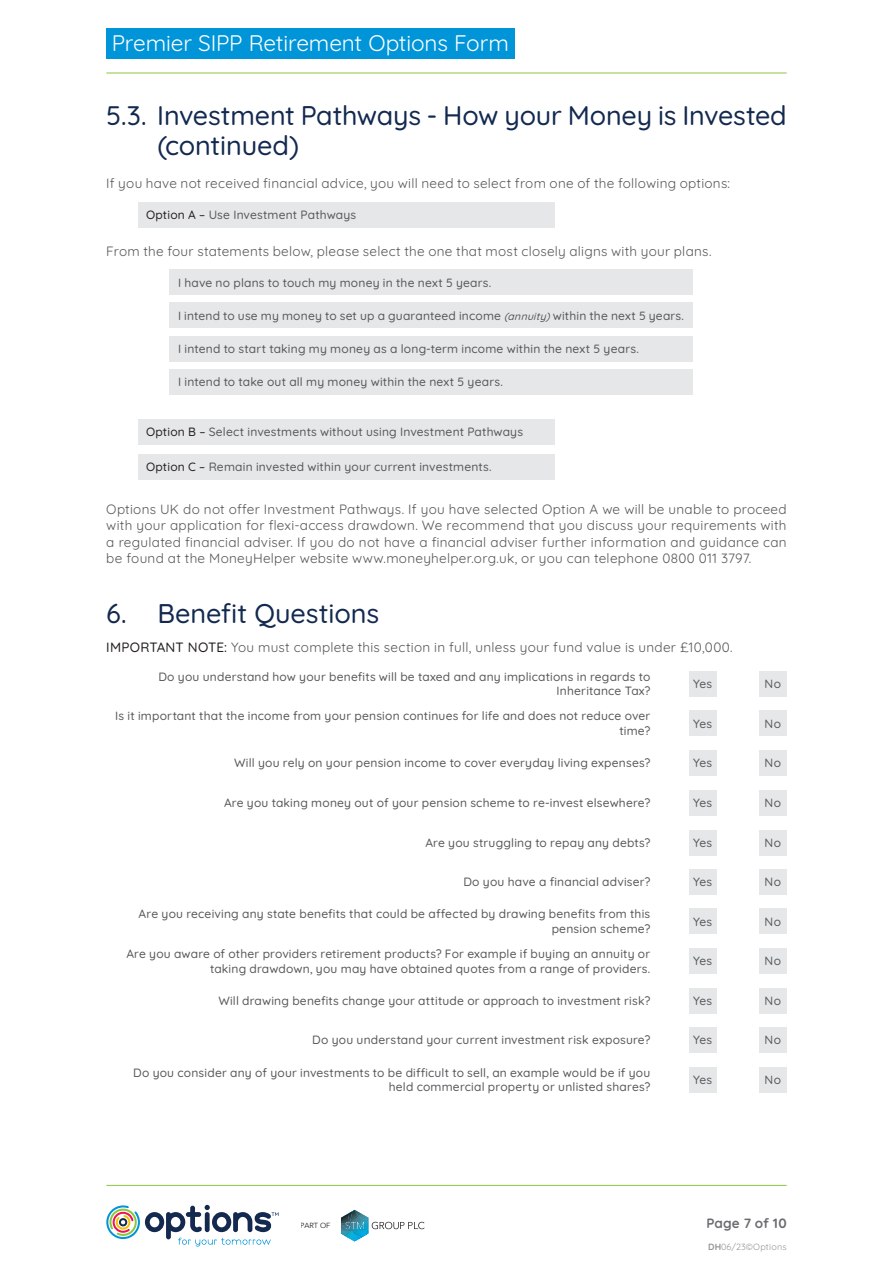
<style>
.page{position:relative;width:893px;height:1263px;background:#fff}
.page>*{position:absolute;margin:0;border:0;box-sizing:border-box;transform-origin:0 0}
.Options_-_Header{font:500 27px/30px "Quicksand";letter-spacing:-.005em;color:#13294f}
.t1{font:22.5px "Quicksand";letter-spacing:-.005em;color:#fff}
.Options_-_Main_Text{font:13.5px/16.5px "Quicksand";letter-spacing:.02em;color:#57585a;text-align:justify}
.t2{font:700 13.5px "Quicksand";letter-spacing:.015em;color:#6c6d70}
.Options_-_Main_Text-2{font:500 12px/14.4px "Quicksand";letter-spacing:.015em;color:#57585a;text-align:right}
.t3{font:9px "Quicksand";letter-spacing:.025em;color:#939598}
.t4{font:7.35px "Avenir";letter-spacing:-.01em;color:#231f20}
.s1{color:#231f20}
.s2{font-style:italic;font-size:10.5px}
.s3{font-weight:500;color:#231f20}
.s4{font-weight:700}
</style>
<div class="page">
<hr style="left:106px;top:73px;width:681px;height:1px;background:#8bc63e">
<hr style="left:106px;top:1185px;width:681px;height:1px;background:#8bc63e">
<svg style="left:106px;top:1205px;width:172px;height:41px"></svg>
<svg style="left:341px;top:1210px;width:84px;height:31px"></svg>
<div style="left:106px;top:28px;width:408px;height:30px;background:#0095d9"></div>
<div style="left:138px;top:202px;width:416px;height:25px;background:#e6e7e9"></div>
<div style="left:138px;top:419px;width:416px;height:25px;background:#e6e7e9"></div>
<div style="left:138px;top:454px;width:416px;height:25px;background:#e6e7e9"></div>
<div style="left:170px;top:270px;width:523px;height:25px;background:#e6e7e9"></div>
<div style="left:170px;top:303px;width:523px;height:25px;background:#e6e7e9"></div>
<div style="left:170px;top:336px;width:523px;height:25px;background:#e6e7e9"></div>
<div style="left:170px;top:369px;width:523px;height:25px;background:#e6e7e9"></div>
<div style="left:689px;top:671px;width:27px;height:25px;background:#e6e7e9"></div>
<div style="left:689px;top:710px;width:27px;height:26px;background:#e6e7e9"></div>
<div style="left:689px;top:790px;width:27px;height:25px;background:#e6e7e9"></div>
<div style="left:689px;top:948px;width:27px;height:26px;background:#e6e7e9"></div>
<div style="left:689px;top:869px;width:27px;height:25px;background:#e6e7e9"></div>
<div style="left:689px;top:1027px;width:27px;height:26px;background:#e6e7e9"></div>
<div style="left:689px;top:750px;width:27px;height:26px;background:#e6e7e9"></div>
<div style="left:689px;top:830px;width:27px;height:25px;background:#e6e7e9"></div>
<div style="left:689px;top:988px;width:27px;height:26px;background:#e6e7e9"></div>
<div style="left:689px;top:909px;width:27px;height:25px;background:#e6e7e9"></div>
<div style="left:689px;top:1067px;width:27px;height:25px;background:#e6e7e9"></div>
<div style="left:759px;top:671px;width:28px;height:25px;background:#e6e7e9"></div>
<div style="left:759px;top:710px;width:28px;height:26px;background:#e6e7e9"></div>
<div style="left:759px;top:790px;width:28px;height:25px;background:#e6e7e9"></div>
<div style="left:759px;top:948px;width:28px;height:26px;background:#e6e7e9"></div>
<div style="left:759px;top:869px;width:28px;height:25px;background:#e6e7e9"></div>
<div style="left:759px;top:1027px;width:28px;height:26px;background:#e6e7e9"></div>
<div style="left:759px;top:750px;width:28px;height:26px;background:#e6e7e9"></div>
<div style="left:759px;top:830px;width:28px;height:25px;background:#e6e7e9"></div>
<div style="left:759px;top:988px;width:28px;height:26px;background:#e6e7e9"></div>
<div style="left:759px;top:909px;width:28px;height:25px;background:#e6e7e9"></div>
<div style="left:759px;top:1067px;width:28px;height:25px;background:#e6e7e9"></div>
<h2 class="t1" style="left:112px;top:25px;width:399px">Premier SIPP Retirement Options Form</h2>
<p class="Options_-_Header" style="left:157px;top:98px;width:631px;text-indent:-51px">5.3. Investment Pathways - How your Money is Invested (continued)</p>
<p class="Options_-_Main_Text" style="left:106px;top:174px;width:625px">If you have not received financial advice, you will need to select from one of the following options:</p>
<p class="Options_-_Main_Text-2" style="left:146px;top:206px;width:212px"><span class="s1">Option A –</span> Use Investment Pathways</p>
<p class="Options_-_Main_Text" style="left:106px;top:242px;width:607px">From the four statements below, please select the one that most closely aligns with your plans.</p>
<p class="Options_-_Main_Text-2" style="left:178px;top:274px;width:315px">I have no plans to touch my money in the next 5 years.</p>
<p class="Options_-_Main_Text-2" style="left:178px;top:307px;width:507px">I intend to use my money to set up a guaranteed income <span class="s2">(annuity)</span>within the next 5 years.</p>
<p class="Options_-_Main_Text-2" style="left:178px;top:340px;width:462px">I intend to start taking my money as a long-term income within the next 5 years.</p>
<p class="Options_-_Main_Text-2" style="left:178px;top:373px;width:326px">I intend to take out all my money within the next 5 years.</p>
<p class="Options_-_Main_Text-2" style="left:146px;top:423px;width:378px"><span class="s1">Option B –</span> Select investments without using Investment Pathways</p>
<p class="Options_-_Main_Text-2" style="left:146px;top:458px;width:347px"><span class="s1">Option C –</span> Remain invested within your current investments.</p>
<p class="Options_-_Main_Text" style="left:106px;top:499px;width:682px">Options UK do not offer Investment Pathways. If you have selected Option A we will be unable to proceed with your application for flexi-access drawdown. We recommend that you discuss your requirements with a regulated financial adviser. If you do not have a financial adviser further information and guidance can be found at the MoneyHelper website www.moneyhelper.org.uk, or you can telephone 0800 011 3797.</p>
<p class="Options_-_Header" style="left:106px;top:595px;width:275px">6. Benefit Questions</p>
<p class="Options_-_Main_Text" style="left:106px;top:637px;width:628px"><span class="s3">IMPORTANT NOTE:</span> You must complete this section in full, unless your fund value is under £10,000.</p>
<p class="Options_-_Main_Text-2" style="left:158px;top:668px;width:493px">Do you understand how your benefits will be taxed and any implications in regards to<br>Inheritance Tax?</p>
<p class="Options_-_Main_Text-2" style="left:115px;top:708px;width:537px">Is it important that the income from your pension continues for life and does not reduce over time?</p>
<p class="Options_-_Main_Text-2" style="left:693px;top:675px;width:21px">Yes</p>
<p class="Options_-_Main_Text-2" style="left:693px;top:715px;width:21px">Yes</p>
<p class="Options_-_Main_Text-2" style="left:765px;top:675px;width:18px">No</p>
<p class="Options_-_Main_Text-2" style="left:765px;top:715px;width:18px">No</p>
<p class="Options_-_Main_Text-2" style="left:234px;top:755px;width:418px">Will you rely on your pension income to cover everyday living expenses?</p>
<p class="Options_-_Main_Text-2" style="left:693px;top:755px;width:21px">Yes</p>
<p class="Options_-_Main_Text-2" style="left:765px;top:755px;width:18px">No</p>
<p class="Options_-_Main_Text-2" style="left:224px;top:794px;width:428px">Are you taking money out of your pension scheme to re-invest elsewhere?</p>
<p class="Options_-_Main_Text-2" style="left:693px;top:794px;width:21px">Yes</p>
<p class="Options_-_Main_Text-2" style="left:765px;top:794px;width:18px">No</p>
<p class="Options_-_Main_Text-2" style="left:425px;top:834px;width:226px">Are you struggling to repay any debts?</p>
<p class="Options_-_Main_Text-2" style="left:693px;top:834px;width:21px">Yes</p>
<p class="Options_-_Main_Text-2" style="left:765px;top:834px;width:18px">No</p>
<p class="Options_-_Main_Text-2" style="left:463px;top:873px;width:188px">Do you have a financial adviser?</p>
<p class="Options_-_Main_Text-2" style="left:693px;top:873px;width:21px">Yes</p>
<p class="Options_-_Main_Text-2" style="left:765px;top:873px;width:18px">No</p>
<p class="Options_-_Main_Text-2" style="left:139px;top:906px;width:513px">Are you receiving any state benefits that could be affected by drawing benefits from this pension scheme?</p>
<p class="Options_-_Main_Text-2" style="left:693px;top:913px;width:21px">Yes</p>
<p class="Options_-_Main_Text-2" style="left:765px;top:913px;width:18px">No</p>
<p class="Options_-_Main_Text-2" style="left:126px;top:945px;width:525px">Are you aware of other providers retirement products? For example if buying an annuity or taking drawdown, you may have obtained quotes from a range of providers.</p>
<p class="Options_-_Main_Text-2" style="left:693px;top:953px;width:21px">Yes</p>
<p class="Options_-_Main_Text-2" style="left:765px;top:953px;width:18px">No</p>
<p class="Options_-_Main_Text-2" style="left:218px;top:992px;width:433px">Will drawing benefits change your attitude or approach to investment risk?</p>
<p class="Options_-_Main_Text-2" style="left:693px;top:992px;width:21px">Yes</p>
<p class="Options_-_Main_Text-2" style="left:765px;top:992px;width:18px">No</p>
<p class="Options_-_Main_Text-2" style="left:312px;top:1031px;width:340px">Do you understand your current investment risk exposure?</p>
<p class="Options_-_Main_Text-2" style="left:693px;top:1031px;width:21px">Yes</p>
<p class="Options_-_Main_Text-2" style="left:765px;top:1031px;width:18px">No</p>
<p class="Options_-_Main_Text-2" style="left:133px;top:1064px;width:519px">Do you consider any of your investments to be difficult to sell, an example would be if you held commercial property or unlisted shares?</p>
<p class="Options_-_Main_Text-2" style="left:693px;top:1071px;width:21px">Yes</p>
<p class="Options_-_Main_Text-2" style="left:765px;top:1071px;width:18px">No</p>
<p class="t4" style="left:301px;top:1221px;width:31px">PART OF</p>
<p class="t2" style="left:706px;top:1213px;width:82px">Page 7 of 10</p>
<p class="t3" style="left:708px;top:1240px;width:80px"><span class="s4">DH</span>06/23©Options</p>
</div>
